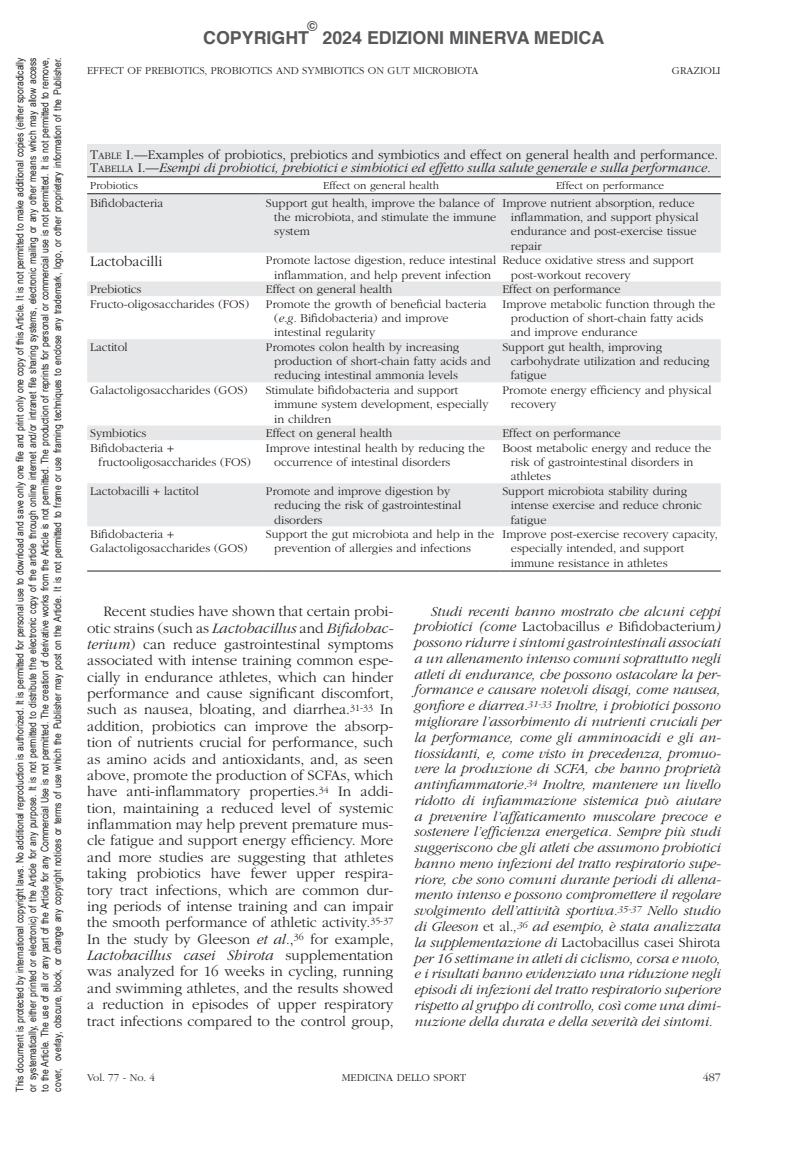
<style>
.page{position:relative;width:808px;height:1149px;background:#fff}
.page>*{position:absolute;margin:0;border:0;box-sizing:border-box;transform-origin:0 0}
.t1{font:700 17.85px "Helvetica";color:#57585a}
.TESTO{font:300 15px/16.4px "ITC Garamond Std";color:#231f20;text-align:justify}
.Table_Body{font:300 15px "ITC Garamond Std";color:#231f20}
.TESTO_ITALIANO{font:italic 300 14.25px/15.8px "ITC Garamond Std";letter-spacing:-.005em;color:#231f20;text-align:justify}
.t2{font:700 13.95px "Helvetica";color:#57585a}
.Table_Title{font:italic 300 13.65px "ITC Garamond Std";color:#231f20}
.Table_Title-2{font:300 13.65px "ITC Garamond Std";color:#231f20}
.Table_Body-2{font:300 12.3px/14.2px "ITC Garamond Std";color:#231f20}
.t3{font:300 12px "ITC Garamond Std";color:#231f20}
.TABLE_HEAD_CENTERED{font:300 11.25px "ITC Garamond Std";color:#231f20}
.Table_Head{font:300 11.25px "ITC Garamond Std";color:#231f20}
.t4{font:300 10.95px "ITC Garamond Std";color:#231f20}
.t5{font:10.5px/12.6px "Arial Narrow";color:#231f20;text-align:justify}
.s1{font-family:"Arial"}
.s2{font-style:inherit}
.s3{font-size:10.2px}
.s4{font-style:normal}
.s5{font-style:normal;font-size:10.2px}
.s6{font-style:italic}
</style>
<div class="page">
<div style="left:87px;top:145px;width:634px;height:32px;background:#e6e7e9"></div>
<svg style="left:87px;top:194px;width:634px;height:332px;fill:#e6e7e9"></svg>
<hr style="left:87px;top:176px;width:176px;height:1px;background:#231f20">
<hr style="left:263px;top:176px;width:236px;height:1px;background:#231f20">
<hr style="left:499px;top:176px;width:222px;height:1px;background:#231f20">
<hr style="left:87px;top:570px;width:176px;height:1px;background:#231f20">
<hr style="left:263px;top:570px;width:236px;height:1px;background:#231f20">
<hr style="left:499px;top:570px;width:222px;height:1px;background:#231f20">
<hr style="left:87px;top:193px;width:176px;height:1px;background:#231f20">
<hr style="left:263px;top:193px;width:236px;height:1px;background:#231f20">
<hr style="left:499px;top:193px;width:222px;height:1px;background:#231f20">
<p class="t5" style="left:13px;top:1091px;width:1035px;rotate:-90deg">This document is protected by international copyright laws. No additional reproduction is authorized. It is permitted for personal use to download and save only one file and print only one copy of this Article. It is not permitted to make additional copies (either sporadically or systematically, either printed or electronic) of the Article for any purpose. It is not permitted to distribute the electronic copy of the article through online internet and/or intranet file sharing systems, electronic mailing or any other means which may allow access to the Article. The use of all or any part of the Article for any Commercial Use is not permitted. The creation of derivative works from the Article is not permitted. The production of reprints for personal or commercial use is not permitted. It is not permitted to remove, cover, overlay, obscure, block, or change any copyright notices or terms of use which the Publisher may post on the Article. It is not permitted to frame or use framing techniques to enclose any trademark, logo, or other proprietary information of the Publisher.</p>
<p class="t2" style="left:307px;top:15px;width:12px">©</p>
<h1 class="t1" style="left:203px;top:23px;width:107px">COPYRIGHT</h1>
<h1 class="t1" style="left:322px;top:23px;width:283px">202<span class="s1">4</span> EDIZIONI MINERVA MEDICA</h1>
<p class="t4" style="left:87px;top:65px;width:393px">EFFECT OF PREBIOTICS, PROBIOTICS AND SYMBIOTICS ON GUT MICROBIOTA</p>
<p class="t4" style="left:672px;top:65px;width:50px">GRAZIOLI</p>
<p class="Table_Title-2" style="left:90px;top:147px;width:629px"><span class="s2">T</span><span class="s3">ABLE</span> <span class="s2">I.—</span>Examples of probiotics, prebiotics and symbiotics and effect on general health and performance.</p>
<p class="Table_Title" style="left:90px;top:161px;width:622px"><span class="s4">T</span><span class="s5">ABELLA</span> <span class="s4">I.—</span>Esempi di probiotici, prebiotici e simbiotici ed effetto sulla salute generale e sulla performance.</p>
<p class="Table_Head" style="left:90px;top:180px;width:49px">Probiotics</p>
<p class="TABLE_HEAD_CENTERED" style="left:323px;top:180px;width:117px">Effect on general health</p>
<p class="TABLE_HEAD_CENTERED" style="left:556px;top:180px;width:110px">Effect on performance</p>
<p class="Table_Body-2" style="left:90px;top:196px;width:75px">Bifidobacteria</p>
<p class="Table_Body-2" style="left:274px;top:196px;width:224px;text-indent:-8px">Support gut health, improve the balance of the microbiota, and stimulate the immune system</p>
<p class="Table_Body-2" style="left:511px;top:196px;width:189px;text-indent:-8px">Improve nutrient absorption, reduce inflammation, and support physical endurance and post-exercise tissue repair</p>
<p class="Table_Body" style="left:90px;top:253px;width:74px">Lactobacilli</p>
<p class="Table_Body-2" style="left:266px;top:253px;width:232px;text-align:center">Promote lactose digestion, reduce intestinal inflammation, and help prevent infection</p>
<p class="Table_Body-2" style="left:511px;top:253px;width:184px;text-indent:-8px">Reduce oxidative stress and support post-workout recovery</p>
<p class="Table_Body-2" style="left:90px;top:282px;width:53px">Prebiotics</p>
<p class="Table_Body-2" style="left:266px;top:282px;width:128px">Effect on general health</p>
<p class="Table_Body-2" style="left:502px;top:282px;width:120px">Effect on performance</p>
<p class="Table_Body-2" style="left:90px;top:297px;width:161px">Fructo-oligosaccharides (FOS)</p>
<p class="Table_Body-2" style="left:274px;top:297px;width:214px;text-indent:-8px">Promote the growth of beneficial bacteria (<span class="s6">e.g.</span> Bifidobacteria) and improve intestinal regularity</p>
<p class="Table_Body-2" style="left:511px;top:297px;width:206px;text-indent:-8px">Improve metabolic function through the production of short-chain fatty acids and improve endurance</p>
<p class="Table_Body-2" style="left:90px;top:340px;width:39px">Lactitol</p>
<p class="Table_Body-2" style="left:274px;top:340px;width:218px;text-indent:-8px">Promotes colon health by increasing production of short-chain fatty acids and reducing intestinal ammonia levels</p>
<p class="Table_Body-2" style="left:511px;top:340px;width:200px;text-indent:-8px">Support gut health, improving carbohydrate utilization and reducing fatigue</p>
<p class="Table_Body-2" style="left:90px;top:383px;width:159px">Galactoligosaccharides (GOS)</p>
<p class="Table_Body-2" style="left:274px;top:383px;width:216px;text-indent:-8px">Stimulate bifidobacteria and support immune system development, especially in children</p>
<p class="Table_Body-2" style="left:511px;top:383px;width:202px;text-indent:-8px">Promote energy efficiency and physical recovery</p>
<p class="Table_Body-2" style="left:90px;top:426px;width:58px">Symbiotics</p>
<p class="Table_Body-2" style="left:266px;top:426px;width:128px">Effect on general health</p>
<p class="Table_Body-2" style="left:502px;top:426px;width:120px">Effect on performance</p>
<p class="Table_Body-2" style="left:99px;top:441px;width:154px;text-indent:-8px">Bifidobacteria + fructooligosaccharides (FOS)</p>
<p class="Table_Body-2" style="left:274px;top:441px;width:212px;text-indent:-8px">Improve intestinal health by reducing the occurrence of intestinal disorders</p>
<p class="Table_Body-2" style="left:511px;top:441px;width:202px;text-indent:-8px">Boost metabolic energy and reduce the risk of gastrointestinal disorders in athletes</p>
<p class="Table_Body-2" style="left:90px;top:484px;width:110px">Lactobacilli + lactitol</p>
<p class="Table_Body-2" style="left:274px;top:484px;width:188px;text-indent:-8px">Promote and improve digestion by reducing the risk of gastrointestinal disorders</p>
<p class="Table_Body-2" style="left:511px;top:484px;width:192px;text-indent:-8px">Support microbiota stability during intense exercise and reduce chronic fatigue</p>
<p class="Table_Body-2" style="left:90px;top:527px;width:159px">Bifidobacteria +<br>Galactoligosaccharides (GOS)</p>
<p class="Table_Body-2" style="left:274px;top:527px;width:221px;text-indent:-8px">Support the gut microbiota and help in the prevention of allergies and infections</p>
<p class="Table_Body-2" style="left:511px;top:527px;width:209px;text-indent:-8px">Improve post-exercise recovery capacity, especially intended, and support immune resistance in athletes</p>
<p class="TESTO" style="left:87px;top:603px;width:308px;text-indent:16px">Recent studies have shown that certain probi&shy;otic strains (such as <span class="s6">Lactobacillus</span> and <span class="s6">Bifidobac&shy;terium</span>) can reduce gastrointestinal symptoms associated with intense training common espe&shy;cially in endurance athletes, which can hinder performance and cause significant discomfort, such as nausea, bloating, and diarrhea.<sup>31-33</sup> In addition, probiotics can improve the absorp&shy;tion of nutrients crucial for performance, such as amino acids and antioxidants, and, as seen above, promote the production of SCFAs, which have anti-inflammatory properties.<sup>34</sup> In addi&shy;tion, maintaining a reduced level of systemic inflammation may help prevent premature mus&shy;cle fatigue and support energy efficiency. More and more studies are suggesting that athletes taking probiotics have fewer upper respira&shy;tory tract infections, which are common dur&shy;ing periods of intense training and can impair the smooth performance of athletic activity.<sup>35-37<br></sup>In the study by Gleeson <span class="s6">et al.</span>,<sup>36</sup> for example, <span class="s6">Lactobacillus casei Shirota</span> supplementation was analyzed for 16 weeks in cycling, running and swimming athletes, and the results showed a reduction in episodes of upper respiratory tract infections compared to the control group,</p>
<p class="TESTO_ITALIANO" style="left:415px;top:603px;width:308px;text-indent:16px">Studi recenti hanno mostrato che alcuni ceppi probiotici (come <span class="s4">Lactobacillus</span> e <span class="s4">Bifidobacterium</span>) possono ridurre i sintomi gastrointestinali associati a un allenamento intenso comuni soprattutto negli atleti di endurance, che possono ostacolare la per&shy;formance e causare notevoli disagi, come nausea, gonfiore e diarrea.<sup>31-33</sup> Inoltre, i probiotici possono migliorare l’assorbimento di nutrienti cruciali per la performance, come gli amminoacidi e gli an&shy;tiossidanti, e, come visto in precedenza, promuo&shy;vere la produzione di SCFA, che hanno proprietà antinfiammatorie.<sup>34</sup> Inoltre, mantenere un livello ridotto di infiammazione sistemica può aiutare a prevenire l’affaticamento muscolare precoce e sostenere l’efficienza energetica. Sempre più studi suggeriscono che gli atleti che assumono probiotici hanno meno infezioni del tratto respiratorio supe&shy;riore, che sono comuni durante periodi di allena&shy;mento intenso e possono compromettere il regolare svolgimento dell’attività sportiva.<sup>35-37</sup> Nello studio di Gleeson <span class="s4">et al.</span>,<sup>36</sup> ad esempio, è stata analizzata la supplementazione di <span class="s4">Lactobacillus casei Shirota </span>per 16 settimane in atleti di ciclismo, corsa e nuoto, e i risultati hanno evidenziato una riduzione negli episodi di infezioni del tratto respiratorio superiore rispetto al gruppo di controllo, così come una dimi&shy;nuzione della durata e della severità dei sintomi.</p>
<p class="t4" style="left:87px;top:1071px;width:69px">Vol. 77 - No. 4</p>
<p class="t4" style="left:342px;top:1071px;width:126px">MEDICINA DELLO SPORT</p>
<p class="t3" style="left:703px;top:1070px;width:19px">487</p>
</div>
